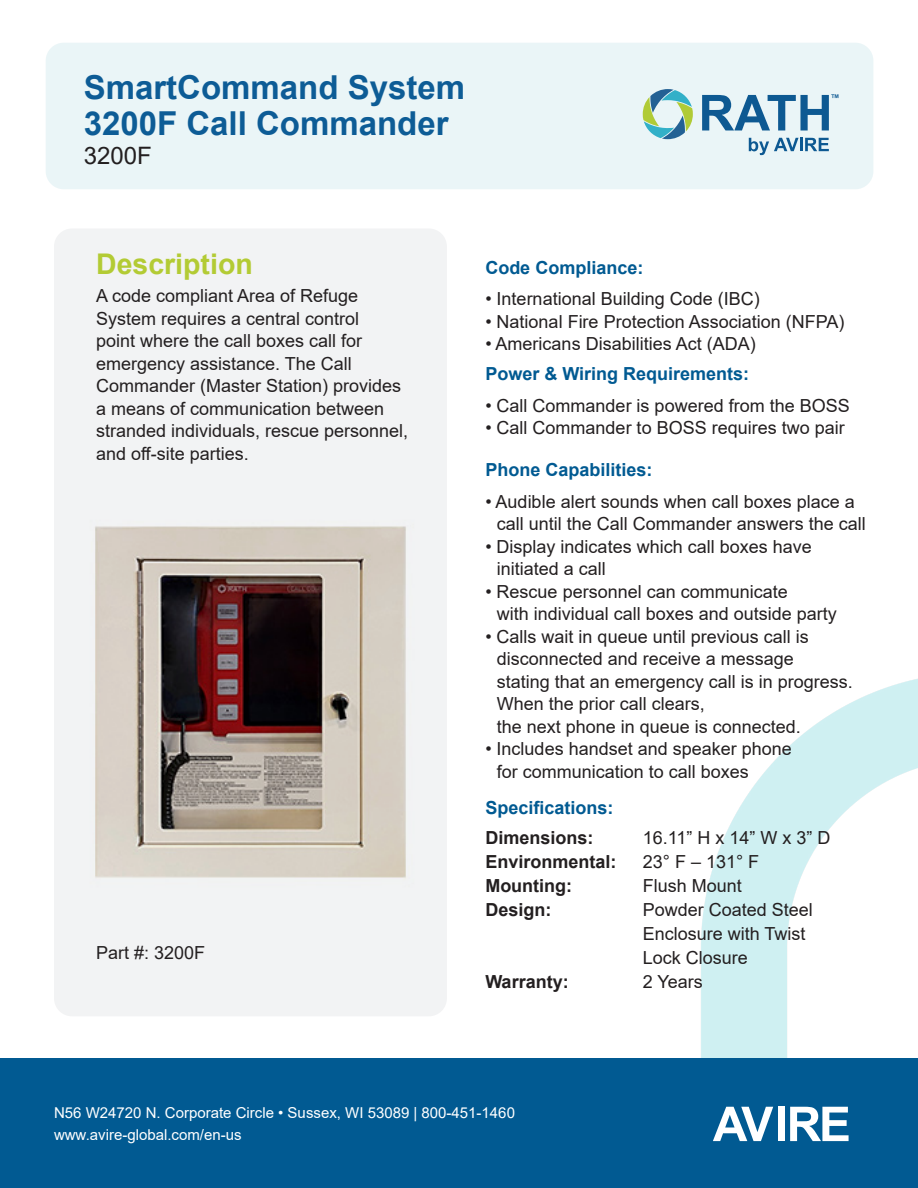
<style>
.page{position:relative;width:918px;height:1188px;background:#fff}
.page>*{position:absolute;margin:0;border:0;box-sizing:border-box;transform-origin:0 0}
.t1{font:700 33px "Arial";color:#0d5c96}
.t2{font:700 28.5px "Arial";color:#b3cb34}
.t3{font:24px "Arial";color:#231f20}
.t4{font:18px/22.5px "Arial";color:#231f20}
.t5{font:700 18px "Arial";color:#015a92}
.t6{font:700 18px "Arial";color:#231f20}
.t7{font:15px "Arial";color:#fff}
.t8{font:9.3px "Arial Rounded MT Bold";color:#0d5992}
</style>
<div class="page">
<img style="left:701px;top:679px;width:217px;height:379px">
<div style="left:0;top:1058px;width:918px;height:130px;background:#015a92"></div>
<svg style="left:713px;top:1107px;width:60px;height:34px"></svg>
<div style="left:778px;top:1107px;width:7px;height:34px;background:#fff"></div>
<svg style="left:790px;top:1107px;width:59px;height:34px"></svg>
<div style="left:46px;top:43px;width:827px;height:146px;background:#eaf5f7;border-radius:18px"></div>
<svg style="left:702px;top:95px;width:127px;height:35px"></svg>
<svg style="left:749px;top:138px;width:80px;height:17px"></svg>
<svg style="left:643px;top:89px;width:50px;height:50px"></svg>
<div style="left:54px;top:228px;width:393px;height:788px;background:#f2f3f4;border-radius:18px"></div>
<img style="left:95px;top:526px;width:311px;height:352px">
<p class="t1" style="left:84px;top:64px;width:383px">SmartCommand System</p>
<p class="t1" style="left:84px;top:100px;width:366px">3200F Call Commander</p>
<p class="t3" style="left:84px;top:139px;width:70px">3200F</p>
<p class="t8" style="left:831px;top:93px;width:11px">™</p>
<p class="t2" style="left:96px;top:244px;width:158px">Description</p>
<p class="t4" style="left:96px;top:285px;width:314px">A code compliant Area of Refuge System requires a central control<br>point where the call boxes call for emergency assistance. The Call Commander (Master Station) provides a means of communication between stranded individuals, rescue personnel, and off-site parties.</p>
<p class="t4" style="left:96px;top:941px;width:111px">Part #: 3200F</p>
<p class="t5" style="left:485px;top:255px;width:160px">Code Compliance:</p>
<p class="t4" style="left:485px;top:288px;width:276px">• International Building Code (IBC)</p>
<p class="t4" style="left:485px;top:310px;width:361px">• National Fire Protection Association (NFPA)</p>
<p class="t4" style="left:485px;top:333px;width:272px">• Americans Disabilities Act (ADA)</p>
<p class="t5" style="left:485px;top:361px;width:265px">Power &amp; Wiring Requirements:</p>
<p class="t4" style="left:485px;top:394px;width:366px">• Call Commander is powered from the BOSS</p>
<p class="t4" style="left:485px;top:417px;width:361px">• Call Commander to BOSS requires two pair</p>
<p class="t5" style="left:485px;top:457px;width:169px">Phone Capabilities:</p>
<p class="t4" style="left:497px;top:490px;width:371px;text-indent:-11px">• Audible alert sounds when call boxes place a call until the Call Commander answers the call</p>
<p class="t4" style="left:497px;top:535px;width:317px;text-indent:-11px">• Display indicates which call boxes have initiated a call</p>
<p class="t4" style="left:497px;top:580px;width:342px;text-indent:-11px">• Rescue personnel can communicate<br>with individual call boxes and outside party</p>
<p class="t4" style="left:497px;top:625px;width:358px;text-indent:-11px">• Calls wait in queue until previous call is disconnected and receive a message<br>stating that an emergency call is in progress.<br>When the prior call clears,<br>the next phone in queue is connected.</p>
<p class="t4" style="left:497px;top:738px;width:297px;text-indent:-11px">• Includes handset and speaker phone for communication to call boxes</p>
<p class="t5" style="left:485px;top:795px;width:130px">Specifications:</p>
<p class="t6" style="left:485px;top:825px;width:110px">Dimensions:</p>
<p class="t4" style="left:643px;top:826px;width:189px">16.11” H x 14” W x 3” D</p>
<p class="t6" style="left:485px;top:849px;width:133px">Environmental:</p>
<p class="t4" style="left:643px;top:850px;width:118px">23° F – 131° F</p>
<p class="t6" style="left:485px;top:873px;width:88px">Mounting:</p>
<p class="t4" style="left:643px;top:874px;width:101px">Flush Mount</p>
<p class="t6" style="left:485px;top:897px;width:68px">Design:</p>
<p class="t4" style="left:643px;top:897px;width:172px;line-height:24px">Powder Coated Steel<br>Enclosure with Twist<br>Lock Closure</p>
<p class="t6" style="left:485px;top:969px;width:85px">Warranty:</p>
<p class="t4" style="left:643px;top:970px;width:62px">2 Years</p>
<p class="t7" style="left:54px;top:1102px;width:463px">N56 W24720 N. Corporate Circle • Sussex, WI 53089 | 800-451-1460</p>
<p class="t7" style="left:54px;top:1125px;width:189px">www.avire-global.com/en-us</p>
</div>
